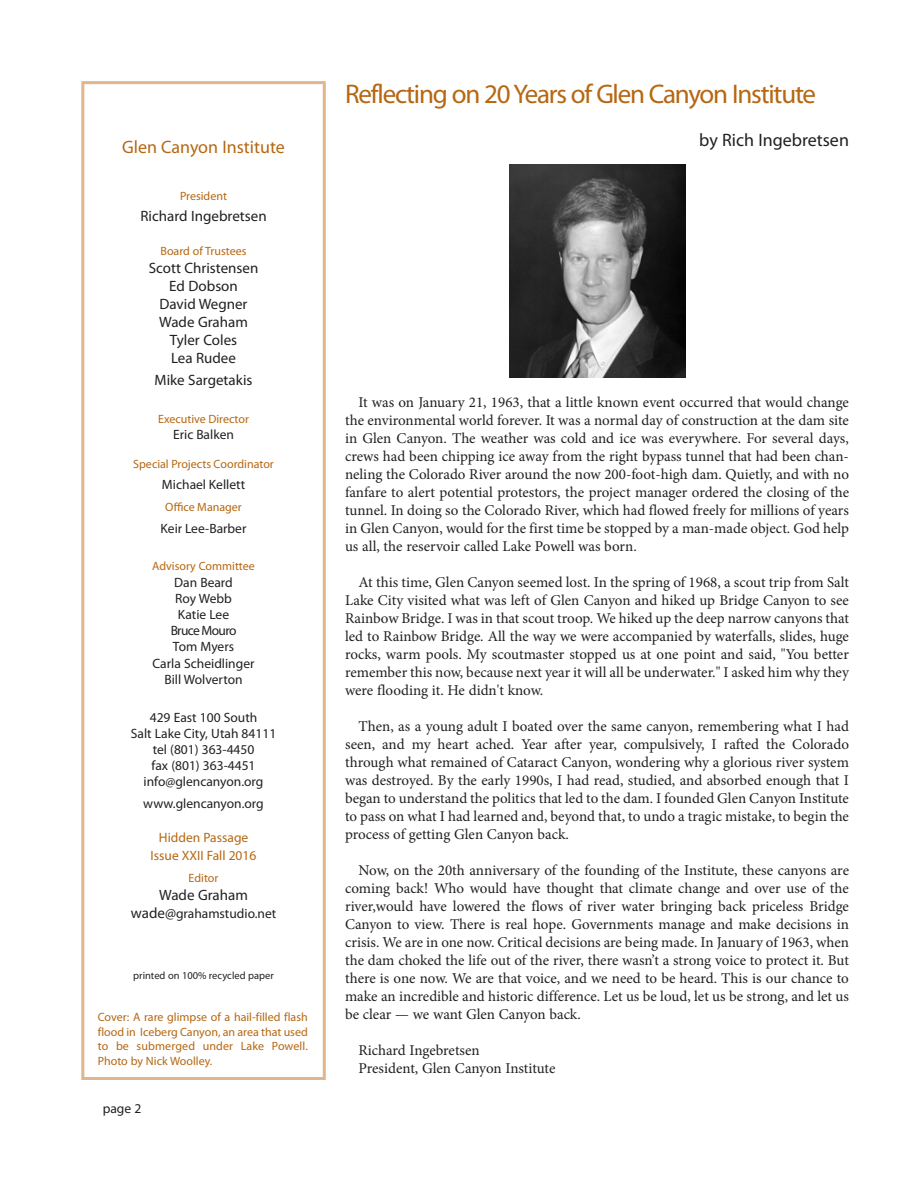
<style>
.page{position:relative;width:918px;height:1188px;background:#fff}
.page>*{position:absolute;margin:0;border:0;box-sizing:border-box;transform-origin:0 0}
.t1{font:27px "Myriad Pro";letter-spacing:-.045em;color:#b66711}
.t2{font:18px "Myriad Pro";color:#b66711}
.t3{font:18px "Myriad Pro";color:#231f20}
.GCI_Body{font:15px/18px "Minion Pro";color:#231f20;text-align:justify}
.t4{font:15px "Myriad Pro";color:#231f20}
.t5{font:13.5px "Myriad Pro";color:#231f20}
.t6{font:13.5px "Myriad Pro";color:#b66711}
.t7{font:13.5px "Myriad Pro";letter-spacing:-.05em;color:#231f20}
.t8{font:12px/14.4px "Myriad Pro";color:#b66711;text-align:justify}
.t9{font:10.5px "Myriad Pro";color:#231f20}
.s1{font-size:15px}
</style>
<div class="page">
<div style="left:81px;top:81px;width:245px;height:999px;border:3px solid #e0b68d"></div>
<img style="left:510px;top:164px;width:175px;height:214px">
<p class="t2" style="left:122px;top:136px;width:164px">Glen Canyon Institute</p>
<p class="t8" style="left:180px;top:189px;width:48px">President</p>
<p class="t4" style="left:140px;top:207px;width:128px">Richard Ingebretsen</p>
<p class="t8" style="left:161px;top:244px;width:88px">Board of Trustees</p>
<p class="t4" style="left:149px;top:259px;width:111px">Scott Christensen</p>
<p class="t4" style="left:169px;top:277px;width:70px">Ed Dobson</p>
<p class="t4" style="left:160px;top:295px;width:89px">David Wegner</p>
<p class="t4" style="left:159px;top:313px;width:90px">Wade Graham</p>
<p class="t4" style="left:170px;top:331px;width:69px">Tyler Coles</p>
<p class="t4" style="left:171px;top:349px;width:66px">Lea Rudee</p>
<p class="t4" style="left:155px;top:371px;width:100px">Mike Sargetakis</p>
<p class="t8" style="left:158px;top:411px;width:92px">Executive Director</p>
<p class="t5" style="left:173px;top:426px;width:62px">Eric Balken</p>
<p class="t8" style="left:133px;top:456px;width:142px">Special Projects Coordinator</p>
<p class="t5" style="left:162px;top:477px;width:85px">Michael Kellett</p>
<p class="t8" style="left:165px;top:500px;width:78px">Office Manager</p>
<p class="t5" style="left:161px;top:520px;width:87px">Keir Lee-Barber</p>
<p class="t8" style="left:152px;top:559px;width:104px">Advisory Committee</p>
<p class="t5" style="left:174px;top:574px;width:60px">Dan Beard</p>
<p class="t5" style="left:175px;top:590px;width:58px">Roy Webb</p>
<p class="t5" style="left:178px;top:606px;width:53px">Katie Lee</p>
<p class="t7" style="left:171px;top:622px;width:67px">Bruce Mouro</p>
<p class="t5" style="left:173px;top:639px;width:63px">Tom Myers</p>
<p class="t5" style="left:153px;top:655px;width:103px">Carla Scheidlinger</p>
<p class="t5" style="left:164px;top:671px;width:80px">Bill Wolverton</p>
<p class="t5" style="left:150px;top:709px;width:109px">429 East 100 South</p>
<p class="t5" style="left:131px;top:725px;width:147px">Salt Lake City, Utah 84111</p>
<p class="t5" style="left:153px;top:741px;width:103px">tel (801) 363-4450</p>
<p class="t5" style="left:152px;top:757px;width:106px">fax (801) 363-4451</p>
<p class="t5" style="left:144px;top:774px;width:121px">info@glencanyon.org</p>
<p class="t5" style="left:143px;top:795px;width:122px">www.glencanyon.org</p>
<p class="t6" style="left:159px;top:829px;width:91px">Hidden Passage</p>
<p class="t6" style="left:151px;top:847px;width:107px">Issue XXII Fall 2016</p>
<p class="t8" style="left:189px;top:870px;width:31px">Editor</p>
<p class="t4" style="left:159px;top:886px;width:90px">Wade Graham</p>
<p class="t5" style="left:131px;top:905px;width:147px"><span class="s1">wade@</span>grahamstudio.net</p>
<p class="t9" style="left:133px;top:969px;width:142px">printed on 100% recycled paper</p>
<p class="t8" style="left:98px;top:1010px;width:212px">Cover: A rare glimpse of a hail-filled flash flood in Iceberg Canyon, an area that used to be submerged under Lake Powell.<br>Photo by Nick Woolley.</p>
<p class="t5" style="left:103px;top:1100px;width:40px">page 2</p>
<p class="t1" style="left:345px;top:77px;width:472px">Reflecting on 20 Years of Glen Canyon Institute</p>
<p class="t3" style="left:699px;top:129px;width:151px">by Rich Ingebretsen</p>
<p class="GCI_Body" style="left:345px;top:393px;width:505px;text-indent:14px">It was on January 21, 1963, that a little known event occurred that would change the environmental world forever. It was a normal day of construction at the dam site in Glen Canyon. The weather was cold and ice was everywhere. For several days, crews had been chipping ice away from the right bypass tunnel that had been chan&shy;neling the Colorado River around the now 200-foot-high dam. Quietly, and with no fanfare to alert potential protestors, the project manager ordered the closing of the tunnel. In doing so the Colorado River, which had flowed freely for millions of years in Glen Canyon, would for the first time be stopped by a man-made object. God help us all, the reservoir called Lake Powell was born.</p>
<p class="GCI_Body" style="left:345px;top:573px;width:505px;text-indent:14px">At this time, Glen Canyon seemed lost. In the spring of 1968, a scout trip from Salt Lake City visited what was left of Glen Canyon and hiked up Bridge Canyon to see Rainbow Bridge. I was in that scout troop. We hiked up the deep narrow canyons that led to Rainbow Bridge. All the way we were accompanied by waterfalls, slides, huge rocks, warm pools. My scoutmaster stopped us at one point and said, "You better remember this now, because next year it will all be underwater." I asked him why they were flooding it. He didn't know.</p>
<p class="GCI_Body" style="left:345px;top:717px;width:505px;text-indent:14px">Then, as a young adult I boated over the same canyon, remembering what I had seen, and my heart ached. Year after year, compulsively, I rafted the Colorado through what remained of Cataract Canyon, wondering why a glorious river system was destroyed. By the early 1990s, I had read, studied, and absorbed enough that I began to understand the politics that led to the dam. I founded Glen Canyon Institute to pass on what I had learned and, beyond that, to undo a tragic mistake, to begin the process of getting Glen Canyon back.</p>
<p class="GCI_Body" style="left:345px;top:861px;width:506px;text-indent:14px">Now, on the 20th anniversary of the founding of the Institute, these canyons are coming back! Who would have thought that climate change and over use of the river,would have lowered the flows of river water bringing back priceless Bridge Canyon to view. There is real hope. Governments manage and make decisions in crisis. We are in one now. Critical decisions are being made. In January of 1963, when the dam choked the life out of the river, there wasn’t a strong voice to protect it. But there is one now. We are that voice, and we need to be heard. This is our chance to make an incredible and historic difference. Let us be loud, let us be strong, and let us be clear — we want Glen Canyon back.</p>
<p class="GCI_Body" style="left:359px;top:1041px;width:123px">Richard Ingebretsen</p>
<p class="GCI_Body" style="left:359px;top:1059px;width:198px">President, Glen Canyon Institute</p>
</div>
